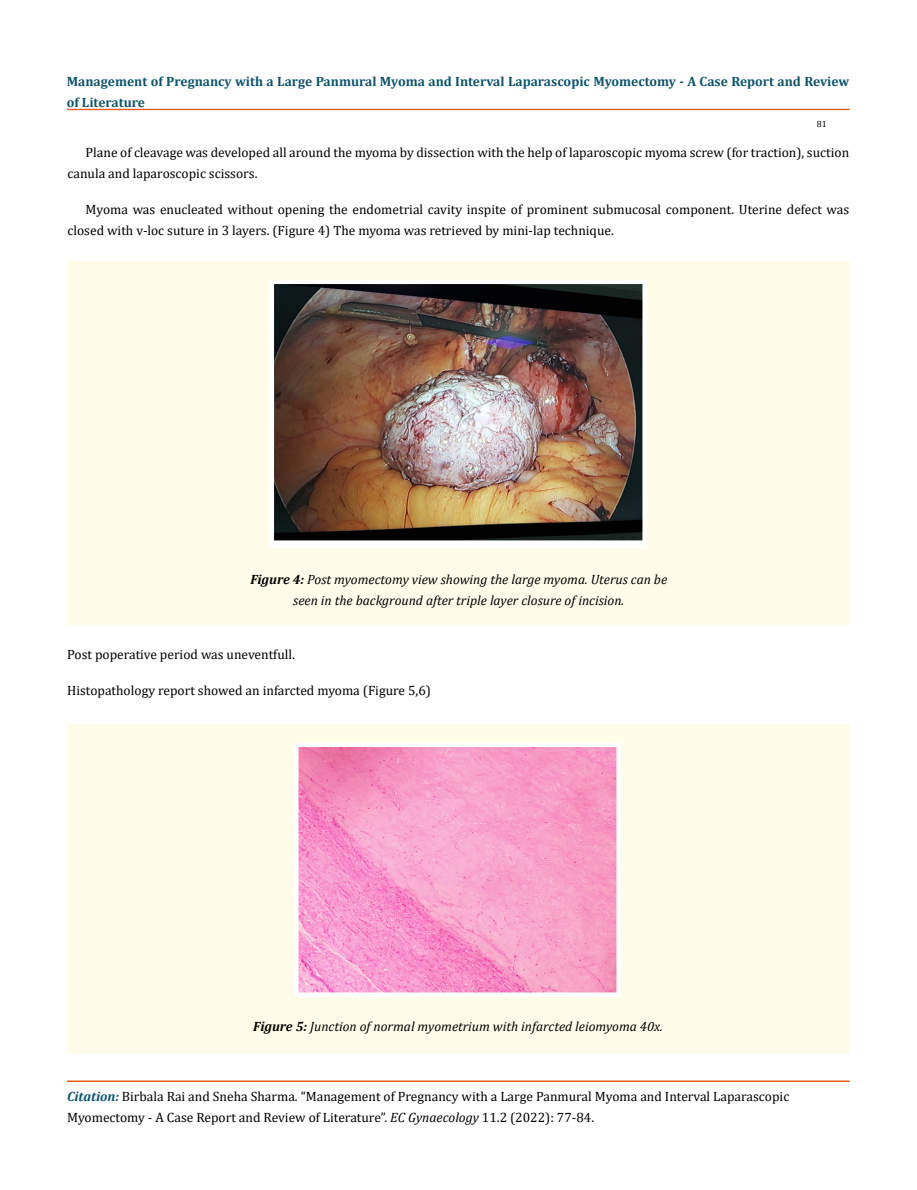
<style>
.page{position:relative;width:917px;height:1190px;background:#fff}
.page>*{position:absolute;margin:0;border:0;box-sizing:border-box;transform-origin:0 0}
.t1{font:13.5px/21px "Cambria";color:#000}
.t2{font:italic 13.5px/21px "Cambria";color:#000;text-align:center}
.t3{font:700 13.5px/21px "Cambria";color:#0e546a}
.t4{font:9px "Cambria";color:#000}
.s1{font-weight:700}
.s2{font-weight:700;font-style:italic;color:#0e546a}
.s3{font-style:italic}
</style>
<div class="page">
<div style="left:67px;top:109px;width:782px;height:1px;border:1px solid #e05d1a"></div>
<div style="left:67px;top:1081px;width:782px;height:1px;border:1px solid #e05d1a"></div>
<div style="left:68px;top:261px;width:781px;height:364px;background:#fffde9"></div>
<img style="left:270px;top:280px;width:376px;height:267px">
<div style="left:67px;top:724px;width:782px;height:329px;background:#fffde9"></div>
<img style="left:294px;top:743px;width:326px;height:253px">
<p class="t3" style="left:67px;top:71px;width:783px">Management of Pregnancy with a Large Panmural Myoma and Interval Laparascopic Myomectomy - A Case Report and Review of Literature</p>
<p class="t4" style="left:816px;top:118px;width:11px">81</p>
<p class="t1" style="left:68px;top:142px;width:783px;text-indent:18px">Plane of cleavage was developed all around the myoma by dissection with the help of laparoscopic myoma screw (for traction), suction canula and laparoscopic scissors.</p>
<p class="t1" style="left:68px;top:199px;width:783px;text-indent:18px">Myoma was enucleated without opening the endometrial cavity inspite of prominent submucosal component. Uterine defect was closed with v-loc suture in 3 layers. (Figure 4) The myoma was retrieved by mini-lap technique.</p>
<p class="t2" style="left:250px;top:568px;width:418px"><span class="s1">Figure 4:</span> Post myomectomy view showing the large myoma. Uterus can be seen in the background after triple layer closure of incision.</p>
<p class="t1" style="left:67px;top:643px;width:229px">Post poperative period was uneventfull.</p>
<p class="t1" style="left:67px;top:679px;width:365px">Histopathology report showed an infarcted myoma (Figure 5,6)</p>
<p class="t2" style="left:253px;top:1015px;width:411px"><span class="s1">Figure 5:</span> Junction of normal myometrium with infarcted leiomyoma 40x.</p>
<p class="t1" style="left:67px;top:1086px;width:723px"><span class="s2">Citation:</span> Birbala Rai and Sneha Sharma. “Management of Pregnancy with a Large Panmural Myoma and Interval Laparascopic<br>Myomectomy - A Case Report and Review of Literature”. <span class="s3">EC Gynaecology</span> 11.2 (2022): 77-84.</p>
</div>
